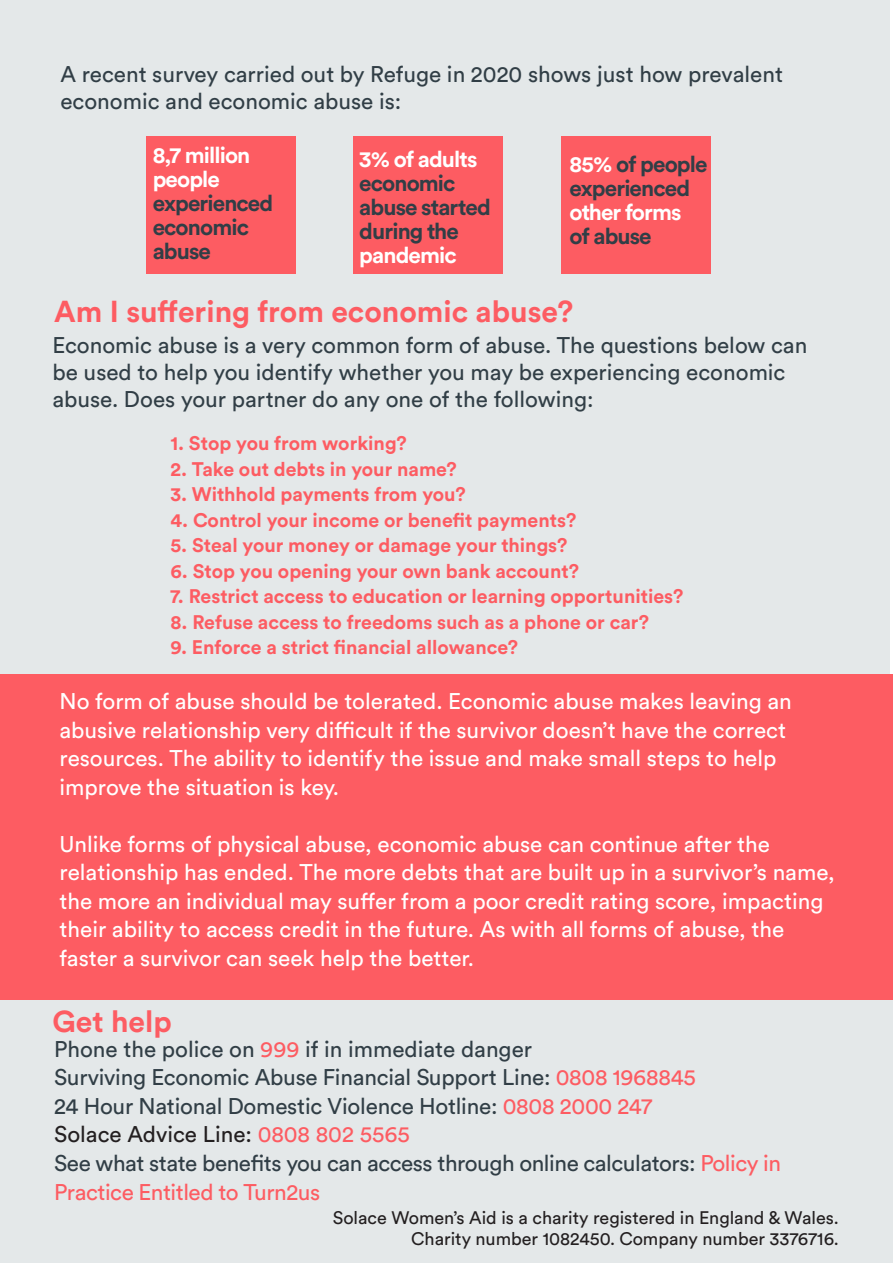
<style>
.page{position:relative;width:893px;height:1263px;background:#fff}
.page>*{position:absolute;margin:0;border:0;box-sizing:border-box;transform-origin:0 0}
.t1{font:700 30px "Circular Std";color:#fd5c62}
.t2{font:22.5px/28.5px "Circular Std";color:#fff}
.t3{font:22.5px/27px "Circular Std";letter-spacing:-.005em;color:#313e46}
.t4{font:700 22.5px/24px "Circular Std";letter-spacing:-.04em;color:#313e46}
.t5{font:700 22.5px "Circular Std";letter-spacing:-.04em;color:#fff}
.t6{font:22.5px "Circular Std";color:#231f20}
.t7{font:700 19.5px "Circular Std";color:#fd5c62}
.t8{font:18px "Circular Std";color:#231f20}
.s1{color:#fff}
.s2{color:#fd5c62}
</style>
<div class="page">
<div style="left:0;top:0;width:890px;height:674px;background:#e4e8e9"></div>
<div style="left:146px;top:137px;width:150px;height:137px;background:#fd5c62"></div>
<div style="left:354px;top:137px;width:149px;height:137px;background:#fd5c62"></div>
<div style="left:561px;top:137px;width:149px;height:137px;background:#fd5c62"></div>
<div style="left:0;top:948px;width:893px;height:315px;background:#e4e8e9"></div>
<div style="left:0;top:674px;width:893px;height:326px;background:#fd5c62"></div>
<p class="t3" style="left:60px;top:60px;width:724px">A recent survey carried out by Refuge in 2020 shows just how prevalent economic and economic abuse is:</p>
<p class="t5" style="left:153px;top:140px;width:99px">8,7 million</p>
<p class="t5" style="left:153px;top:164px;width:69px">people</p>
<p class="t4" style="left:153px;top:190px;width:122px">experienced</p>
<p class="t4" style="left:153px;top:214px;width:98px">economic abuse</p>
<p class="t5" style="left:359px;top:144px;width:120px">3% of adults</p>
<p class="t4" style="left:359px;top:170px;width:133px">economic abuse started during the</p>
<p class="t5" style="left:359px;top:240px;width:99px">pandemic</p>
<p class="t4" style="left:569px;top:152px;width:139px"><span class="s1">85%</span> of people experienced</p>
<p class="t5" style="left:569px;top:198px;width:114px">other forms</p>
<p class="t4" style="left:569px;top:224px;width:84px">of abuse</p>
<p class="t1" style="left:54px;top:292px;width:520px">Am I suffering from economic abuse?</p>
<p class="t3" style="left:52px;top:332px;width:756px">Economic abuse is a very common form of abuse. The questions below can be used to help you identify whether you may be experiencing economic abuse. Does your partner do any one of the following:</p>
<p class="t7" style="left:171px;top:431px;width:238px">1. Stop you from working?</p>
<p class="t7" style="left:171px;top:456px;width:288px">2. Take out debts in your name?</p>
<p class="t7" style="left:171px;top:482px;width:297px">3. Withhold payments from you?</p>
<p class="t7" style="left:171px;top:507px;width:407px">4. Control your income or benefit payments?</p>
<p class="t7" style="left:171px;top:533px;width:398px">5. Steal your money or damage your things?</p>
<p class="t7" style="left:171px;top:558px;width:410px">6. Stop you opening your own bank account?</p>
<p class="t7" style="left:171px;top:584px;width:514px">7. Restrict access to education or learning opportunities?</p>
<p class="t7" style="left:171px;top:609px;width:480px">8. Refuse access to freedoms such as a phone or car?</p>
<p class="t7" style="left:171px;top:635px;width:349px">9. Enforce a strict financial allowance?</p>
<p class="t2" style="left:60px;top:687px;width:734px">No form of abuse should be tolerated. Economic abuse makes leaving an abusive relationship very difficult if the survivor doesn’t have the correct resources. The ability to identify the issue and make small steps to help improve the situation is key.</p>
<p class="t2" style="left:60px;top:829px;width:777px">Unlike forms of physical abuse, economic abuse can continue after the relationship has ended. The more debts that are built up in a survivor’s name, the more an individual may suffer from a poor credit rating score, impacting their ability to access credit in the future. As with all forms of abuse, the faster a survivor can seek help the better.</p>
<p class="t1" style="left:52px;top:1002px;width:121px">Get help</p>
<p class="t3" style="left:54px;top:1035px;width:479px">Phone the police on <span class="s2">999</span> if in immediate danger</p>
<p class="t3" style="left:54px;top:1064px;width:643px">Surviving Economic Abuse Financial Support Line: <span class="s2">0808 1968845</span></p>
<p class="t3" style="left:54px;top:1092px;width:599px">24 Hour National Domestic Violence Hotline: <span class="s2">0808 2000 247</span></p>
<p class="t6" style="left:54px;top:1121px;width:357px">Solace Advice Line: <span class="s2">0808 802 5565</span></p>
<p class="t3" style="left:54px;top:1148px;width:728px;line-height:28.5px">See what state benefits you can access through online calculators: <span class="s2">Policy in<br>Practice Entitled to Turn2us</span></p>
<p class="t8" style="left:333px;top:1206px;width:508px">Solace Women’s Aid is a charity registered in England &amp; Wales.</p>
<p class="t8" style="left:411px;top:1228px;width:429px">Charity number 1082450. Company number 3376716.</p>
</div>
